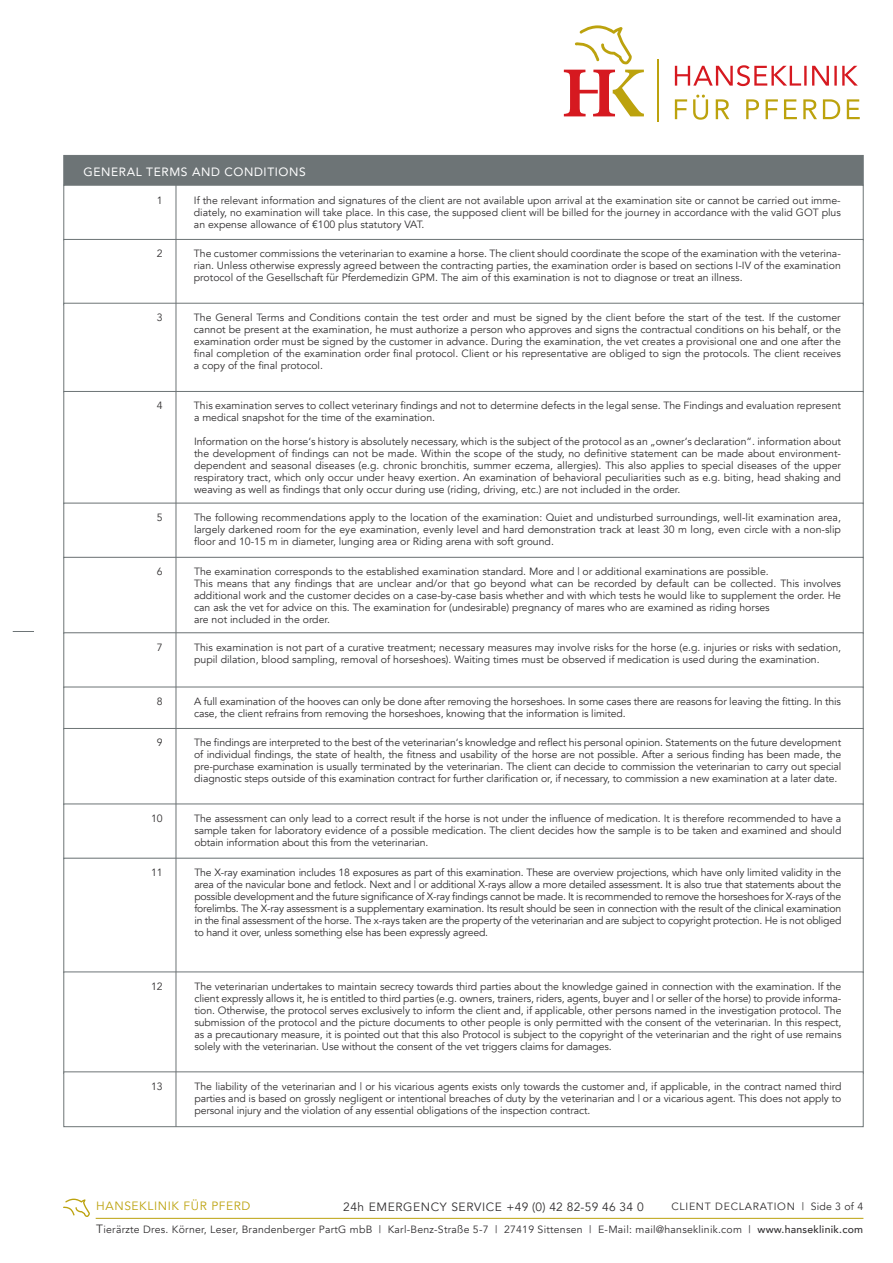
<style>
.page{position:relative;width:893px;height:1263px;background:#fff}
.page>*{position:absolute;margin:0;border:0;box-sizing:border-box;transform-origin:0 0}
.t1{font:12px "Avenir";letter-spacing:.05em;color:#312f30}
.t2{font:12px "Avenir";letter-spacing:.05em;color:#fff}
.t3{font:12px "Avenir";letter-spacing:.05em;color:#bca20d}
.t4{font:10.5px/12px "Avenir";color:#312f30;text-align:justify}
.t5{font:10.5px "Avenir";letter-spacing:.025em;color:#312f30}
.t6{font:10.5px "Avenir";letter-spacing:.07em;color:#312f30}
.s1{font-size:12px}
.s2{font-weight:500}
</style>
<div class="page">
<svg style="left:564px;top:25px;width:80px;height:91px"></svg>
<hr style="left:658px;top:60px;width:1px;height:62px;background:#bca20d">
<svg style="left:675px;top:65px;width:183px;height:21px"></svg>
<svg style="left:675px;top:95px;width:185px;height:25px"></svg>
<svg style="left:13px;top:631px;width:21px;height:1px"></svg>
<div style="left:64px;top:155px;width:799px;height:30px;background:#6d7476"></div>
<div style="left:64px;top:185px;width:799px;height:55px;background:#fff;border:1px solid #6d7476"></div>
<div style="left:64px;top:239px;width:799px;height:66px;background:#fff;border:1px solid #6d7476"></div>
<div style="left:64px;top:303px;width:799px;height:89px;background:#fff;border:1px solid #6d7476"></div>
<div style="left:64px;top:391px;width:799px;height:113px;background:#fff;border:1px solid #6d7476"></div>
<div style="left:64px;top:503px;width:799px;height:55px;background:#fff;border:1px solid #6d7476"></div>
<div style="left:64px;top:557px;width:799px;height:77px;background:#fff;border:1px solid #6d7476"></div>
<div style="left:64px;top:632px;width:799px;height:56px;background:#fff;border:1px solid #6d7476"></div>
<div style="left:64px;top:687px;width:799px;height:42px;background:#fff"></div>
<div style="left:64px;top:728px;width:799px;height:77px;background:#fff;border:1px solid #6d7476"></div>
<div style="left:64px;top:804px;width:799px;height:55px;background:#fff"></div>
<div style="left:64px;top:858px;width:799px;height:115px;background:#fff;border:1px solid #6d7476"></div>
<div style="left:64px;top:972px;width:799px;height:102px;background:#fff"></div>
<div style="left:64px;top:1071px;width:799px;height:56px;background:#fff;border:1px solid #6d7476"></div>
<hr style="left:176px;top:180px;width:1px;height:947px;background:#6d7476">
<hr style="left:96px;top:1218px;width:767px;height:1px;background:#bca20d">
<svg style="left:63px;top:1198px;width:33px;height:20px"></svg>
<p class="t2" style="left:83px;top:162px;width:224px">GENERAL TERMS AND CONDITIONS</p>
<p class="t4" style="left:157px;top:195px;width:7px">1</p>
<p class="t4" style="left:194px;top:195px;width:649px">If the relevant information and signatures of the client are not available upon arrival at the examination site or cannot be carried out imme&shy;diately, no examination will take place. In this case, the supposed client will be billed for the journey in accordance with the valid GOT plus an expense allowance of €100 plus statutory VAT.</p>
<p class="t4" style="left:194px;top:248px;width:648px">The customer commissions the veterinarian to examine a horse. The client should coordinate the scope of the examination with the veterina&shy;rian. Unless otherwise expressly agreed between the contracting parties, the examination order is based on sections I-IV of the examination protocol of the Gesellschaft für Pferdemedizin GPM. The aim of this examination is not to diagnose or treat an illness.</p>
<p class="t4" style="left:194px;top:312px;width:648px">The General Terms and Conditions contain the test order and must be signed by the client before the start of the test. If the customer cannot be present at the examination, he must authorize a person who approves and signs the contractual conditions on his behalf, or the examination order must be signed by the customer in advance. During the examination, the vet creates a provisional one and one after the final completion of the examination order final protocol. Client or his representative are obliged to sign the protocols. The client receives a copy of the final protocol.</p>
<p class="t4" style="left:194px;top:400px;width:648px">This examination serves to collect veterinary findings and not to determine defects in the legal sense. The Findings and evaluation represent a medical snapshot for the time of the examination.</p>
<p class="t4" style="left:194px;top:436px;width:648px">Information on the horse‘s history is absolutely necessary, which is the subject of the protocol as an „owner‘s declaration“. information about the development of findings can not be made. Within the scope of the study, no definitive statement can be made about environment&shy;dependent and seasonal diseases (e.g. chronic bronchitis, summer eczema, allergies). This also applies to special diseases of the upper respiratory tract, which only occur under heavy exertion. An examination of behavioral peculiarities such as e.g. biting, head shaking and weaving as well as findings that only occur during use (riding, driving, etc.) are not included in the order.</p>
<p class="t4" style="left:194px;top:512px;width:648px">The following recommendations apply to the location of the examination: Quiet and undisturbed surroundings, well-lit examination area, largely darkened room for the eye examination, evenly level and hard demonstration track at least 30 m long, even circle with a non-slip floor and 10-15 m in diameter, lunging area or Riding arena with soft ground.</p>
<p class="t4" style="left:194px;top:566px;width:649px;text-align:left">The examination corresponds to the established examination standard. More and | or additional examinations are possible.<br>This means that any findings that are unclear and/or that go beyond what can be recorded by default can be collected. This involves additional work and the customer decides on a case-by-case basis whether and with which tests he would like to supplement the order. He can ask the vet for advice on this. The examination for (undesirable) pregnancy of mares who are examined as riding horses<br>are not included in the order.</p>
<p class="t4" style="left:194px;top:641px;width:648px">This examination is not part of a curative treatment; necessary measures may involve risks for the horse (e.g. injuries or risks with sedation, pupil dilation, blood sampling, removal of horseshoes). Waiting times must be observed if medication is used during the examination.</p>
<p class="t4" style="left:194px;top:695px;width:648px">A full examination of the hooves can only be done after removing the horseshoes. In some cases there are reasons for leaving the fitting. In this case, the client refrains from removing the horseshoes, knowing that the information is limited.</p>
<p class="t4" style="left:194px;top:737px;width:649px">The findings are interpreted to the best of the veterinarian‘s knowledge and reflect his personal opinion. Statements on the future development of individual findings, the state of health, the fitness and usability of the horse are not possible. After a serious finding has been made, the pre-purchase examination is usually terminated by the veterinarian. The client can decide to commission the veterinarian to carry out special diagnostic steps outside of this examination contract for further clarification or, if necessary, to commission a new examination at a later date.</p>
<p class="t4" style="left:194px;top:812px;width:649px">The assessment can only lead to a correct result if the horse is not under the influence of medication. It is therefore recommended to have a sample taken for laboratory evidence of a possible medication. The client decides how the sample is to be taken and examined and should obtain information about this from the veterinarian.</p>
<p class="t4" style="left:194px;top:867px;width:648px">The X-ray examination includes 18 exposures as part of this examination. These are overview projections, which have only limited validity in the area of the navicular bone and fetlock. Next and | or additional X-rays allow a more detailed assessment. It is also true that statements about the possible development and the future significance of X-ray findings cannot be made. It is recommended to remove the horseshoes for X-rays of the forelimbs. The X-ray assessment is a supplementary examination. Its result should be seen in connection with the result of the clinical examination in the final assessment of the horse. The x-rays taken are the property of the veterinarian and are subject to copyright protection. He is not obliged to hand it over, unless something else has been expressly agreed.</p>
<p class="t4" style="left:157px;top:248px;width:7px">2</p>
<p class="t4" style="left:157px;top:311px;width:7px">3</p>
<p class="t4" style="left:157px;top:400px;width:7px">4</p>
<p class="t4" style="left:157px;top:511px;width:7px">5</p>
<p class="t4" style="left:157px;top:566px;width:7px">6</p>
<p class="t4" style="left:157px;top:641px;width:7px">7</p>
<p class="t4" style="left:157px;top:695px;width:7px">8</p>
<p class="t4" style="left:157px;top:737px;width:7px">9</p>
<p class="t4" style="left:151px;top:812px;width:13px">10</p>
<p class="t4" style="left:151px;top:866px;width:13px">11</p>
<p class="t4" style="left:151px;top:980px;width:13px">12</p>
<p class="t4" style="left:151px;top:1080px;width:13px">13</p>
<p class="t4" style="left:194px;top:980px;width:649px">The veterinarian undertakes to maintain secrecy towards third parties about the knowledge gained in connection with the examination. If the client expressly allows it, he is entitled to third parties (e.g. owners, trainers, riders, agents, buyer and | or seller of the horse) to provide informa&shy;tion. Otherwise, the protocol serves exclusively to inform the client and, if applicable, other persons named in the investigation protocol. The submission of the protocol and the picture documents to other people is only permitted with the consent of the veterinarian. In this respect, as a precautionary measure, it is pointed out that this also Protocol is subject to the copyright of the veterinarian and the right of use remains solely with the veterinarian. Use without the consent of the vet triggers claims for damages.</p>
<p class="t4" style="left:194px;top:1080px;width:648px">The liability of the veterinarian and | or his vicarious agents exists only towards the customer and, if applicable, in the contract named third parties and is based on grossly negligent or intentional breaches of duty by the veterinarian and | or a vicarious agent. This does not apply to personal injury and the violation of any essential obligations of the inspection contract.</p>
<p class="t3" style="left:96px;top:1199px;width:156px">HANSEKLINIK FÜR PFERD</p>
<p class="t5" style="left:96px;top:1223px;width:768px"><span class="s1">T</span>ierärzte Dres. Körner, Leser, Brandenberger PartG mbB | Karl-Benz-Straße 5-7 | 27419 Sittensen | E-Mail: mail@hanseklinik.com | <span class="s2">www.hanseklinik.com</span></p>
<p class="t1" style="left:343px;top:1200px;width:302px">24h EMERGENCY SERVICE +49 (0) 42 82-59 46 34 0</p>
<p class="t6" style="left:671px;top:1200px;width:193px">CLIENT DECLARATION | Side 3 of 4</p>
</div>
